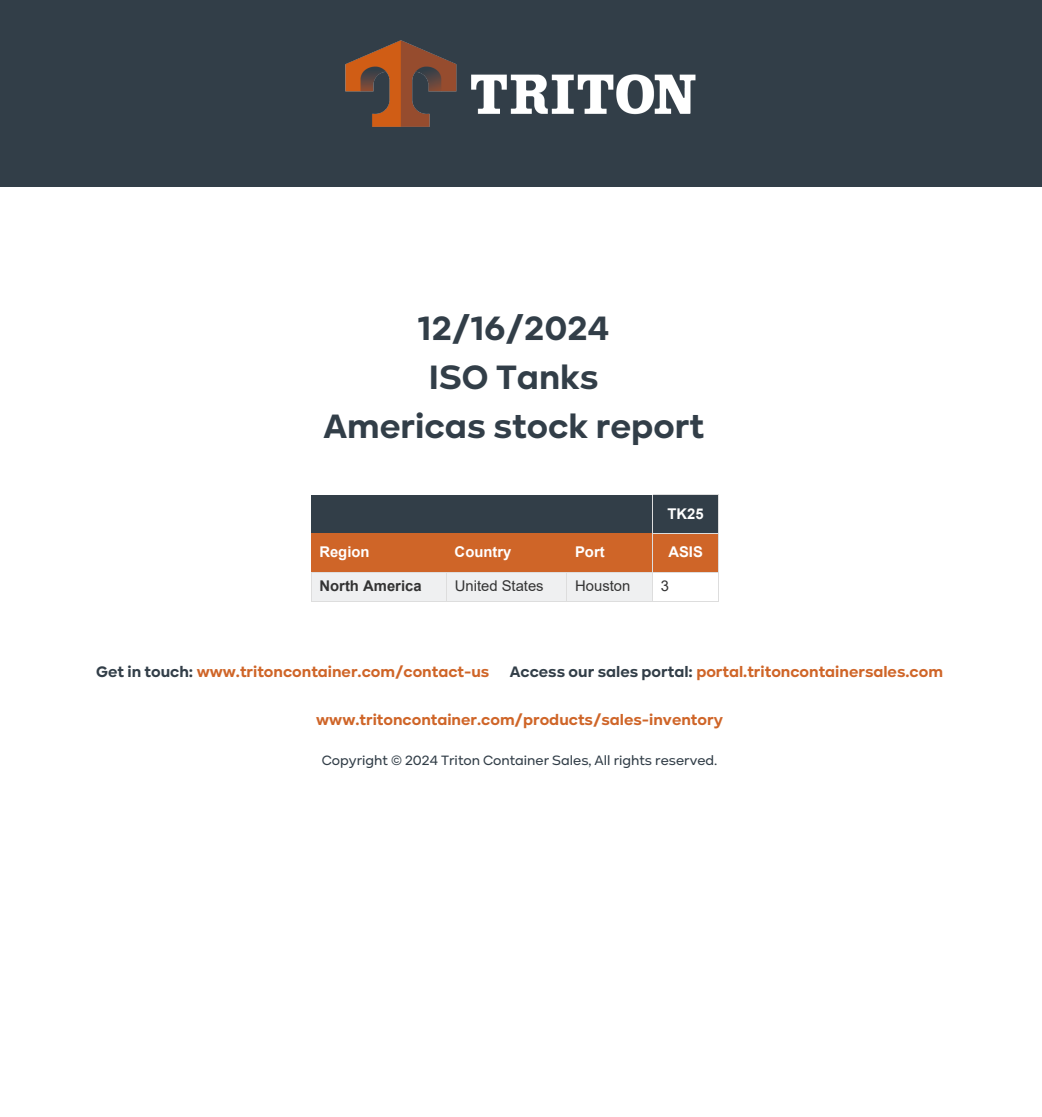
<style>
.page{position:relative;width:1042px;height:1117px;background:#fff}
.page>*{position:absolute;margin:0;border:0;box-sizing:border-box;transform-origin:0 0}
.t1{font:700 35px/49px "Kinetika";color:#323e48;text-align:center}
.t2{font:700 15.75px "Kinetika";color:#cf6528}
.t3{font:700 14.88px "Arial";color:#fff}
.t4{font:14.88px "Arial";color:#333}
.t5{font:700 14.88px "Arial";color:#333}
.t6{font:500 14px "Kinetika";color:#323e48}
.s1{color:#323e48}
</style>
<div class="page">
<div style="left:0;top:0;width:1042px;height:187px;background:#323e48"></div>
<img style="left:345px;top:40px;width:351px;height:87px">
<div style="left:311px;top:495px;width:135px;height:38px;background:#323e48"></div>
<div style="left:446px;top:495px;width:121px;height:38px;background:#323e48"></div>
<div style="left:567px;top:495px;width:86px;height:38px;background:#323e48"></div>
<div style="left:653px;top:495px;width:65px;height:38px;background:#323e48"></div>
<hr style="left:652px;top:495px;width:1px;height:38px;background:#ddd">
<hr style="left:718px;top:495px;width:1px;height:38px;background:#ddd">
<hr style="left:653px;top:495px;width:65px;height:1px;background:#ddd">
<div style="left:311px;top:533px;width:135px;height:39px;background:#cf6528"></div>
<div style="left:446px;top:533px;width:121px;height:39px;background:#cf6528"></div>
<div style="left:567px;top:533px;width:86px;height:39px;background:#cf6528"></div>
<div style="left:653px;top:533px;width:65px;height:39px;background:#cf6528"></div>
<hr style="left:652px;top:533px;width:1px;height:39px;background:#ddd">
<hr style="left:718px;top:533px;width:1px;height:39px;background:#ddd">
<hr style="left:653px;top:533px;width:65px;height:1px;background:#ddd">
<div style="left:311px;top:572px;width:135px;height:29px;background:#eff0f1"></div>
<div style="left:446px;top:572px;width:121px;height:29px;background:#eff0f1"></div>
<div style="left:567px;top:572px;width:86px;height:29px;background:#eff0f1"></div>
<svg style="left:311px;top:572px;width:1px;height:29px"></svg>
<hr style="left:312px;top:572px;width:134px;height:1px;background:#ddd">
<svg style="left:446px;top:572px;width:1px;height:29px"></svg>
<hr style="left:447px;top:572px;width:120px;height:1px;background:#ddd">
<svg style="left:566px;top:573px;width:1px;height:28px"></svg>
<hr style="left:567px;top:572px;width:86px;height:1px;background:#ddd">
<svg style="left:652px;top:573px;width:1px;height:28px"></svg>
<svg style="left:718px;top:572px;width:1px;height:29px"></svg>
<hr style="left:653px;top:572px;width:65px;height:1px;background:#ddd">
<hr style="left:311px;top:601px;width:135px;height:1px;background:#ddd">
<hr style="left:447px;top:601px;width:119px;height:1px;background:#ddd">
<hr style="left:567px;top:601px;width:85px;height:1px;background:#ddd">
<hr style="left:653px;top:601px;width:65px;height:1px;background:#ddd">
<h1 class="t1" style="left:323px;top:303px;width:382px">12/16/2024<br>ISO Tanks<br>Americas stock report</h1>
<p class="t3" style="left:667px;top:508px;width:38px">TK25</p>
<p class="t3" style="left:319px;top:546px;width:52px">Region</p>
<p class="t3" style="left:455px;top:546px;width:58px">Country</p>
<p class="t3" style="left:575px;top:546px;width:31px">Port</p>
<p class="t3" style="left:668px;top:546px;width:36px">ASIS</p>
<p class="t5" style="left:319px;top:580px;width:104px">North America</p>
<p class="t4" style="left:455px;top:580px;width:90px">United States</p>
<p class="t4" style="left:575px;top:580px;width:57px">Houston</p>
<p class="t4" style="left:661px;top:580px;width:10px">3</p>
<p class="t2" style="left:96px;top:662px;width:395px"><span class="s1">Get in touch:</span> www.tritoncontainer.com/contact-us</p>
<p class="t2" style="left:510px;top:662px;width:435px"><span class="s1">Access our sales portal:</span> portal.tritoncontainersales.com</p>
<p class="t2" style="left:316px;top:710px;width:408px">www.tritoncontainer.com/products/sales-inventory</p>
<p class="t6" style="left:322px;top:751px;width:397px">Copyright © 2024 Triton Container Sales, All rights reserved.</p>
</div>
